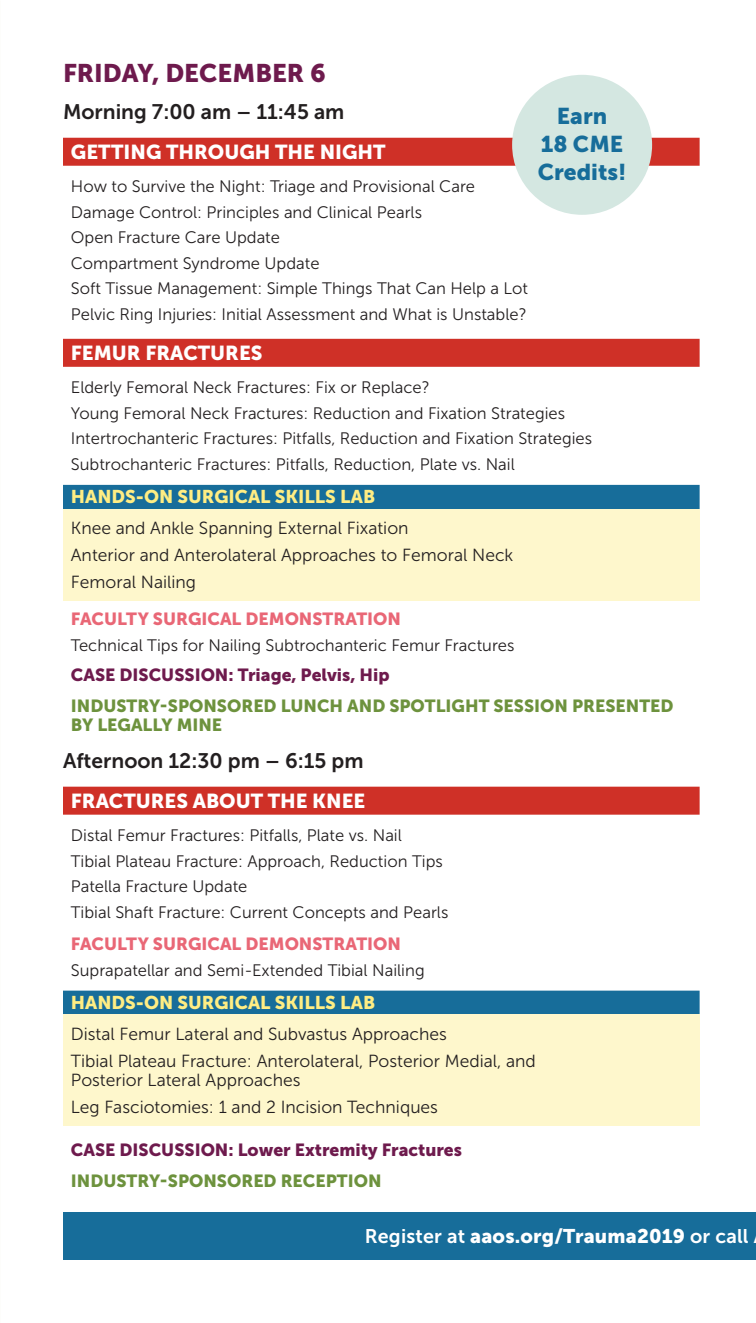
<style>
.page{position:relative;width:756px;height:1323px;background:#fff}
.page>*{position:absolute;margin:0;border:0;box-sizing:border-box;transform-origin:0 0}
.t1{font:25.38px "Museo Sans 900";color:#6e1a4d}
.t2{font:22.75px/28px "Museo Sans 900";color:#176d9a;text-align:center}
.t3{font:21px "Museo Sans 700";color:#231f20}
.t4{font:20.12px "Museo Sans 900";color:#fff}
.t5{font:19.6px "Museo Sans 900";letter-spacing:.01em;color:#fff}
.t6{font:18.38px "Museo Sans 900";color:#ffed83}
.t7{font:17.5px/27.1px "Museo Sans 300";color:#231f20}
.t8{font:17.5px/19.2px "Museo Sans 900";color:#6d923d}
.t9{font:17.5px "Museo Sans 900";color:#6e1a4d}
.t10{font:17.5px "Museo Sans 900";color:#e96776}
.t11{font:16.62px/25.6px "Museo Sans 300";color:#231f20}
.s1{font-family:"Museo Sans 700"}
</style>
<div class="page">
<div style="left:63px;top:1213px;width:693px;height:47px;background:#176d9a"></div>
<div style="left:63px;top:138px;width:637px;height:28px;background:#cf3027"></div>
<div style="left:63px;top:339px;width:637px;height:28px;background:#cf3027"></div>
<div style="left:63px;top:485px;width:637px;height:24px;background:#176d9a"></div>
<div style="left:63px;top:509px;width:637px;height:37px;background:#fef7cc"></div>
<div style="left:63px;top:536px;width:637px;height:37px;background:#fef7cc"></div>
<div style="left:63px;top:563px;width:637px;height:37px;background:#fef7cc"></div>
<div style="left:63px;top:787px;width:637px;height:28px;background:#cf3027"></div>
<div style="left:63px;top:991px;width:637px;height:24px;background:#176d9a"></div>
<div style="left:63px;top:1015px;width:637px;height:37px;background:#fef7cc"></div>
<div style="left:63px;top:1042px;width:637px;height:56px;background:#fef7cc"></div>
<div style="left:63px;top:1088px;width:637px;height:37px;background:#fef7cc"></div>
<div style="left:512px;top:75px;width:140px;height:140px;background:#d4e7e1;border-radius:50%"></div>
<h1 class="t1" style="left:63px;top:59px;width:264px">FRIDAY, DECEMBER 6</h1>
<p class="t3" style="left:63px;top:100px;width:283px">Morning 7:00 am – 11:45 am</p>
<p class="t4" style="left:71px;top:140px;width:316px">GETTING THROUGH THE NIGHT</p>
<p class="t11" style="left:71px;top:174px;width:459px">How to Survive the Night: Triage and Provisional Care Damage Control: Principles and Clinical Pearls<br>Open Fracture Care Update<br>Compartment Syndrome Update<br>Soft Tissue Management: Simple Things That Can Help a Lot Pelvic Ring Injuries: Initial Assessment and What is Unstable?</p>
<p class="t4" style="left:71px;top:341px;width:193px">FEMUR FRACTURES</p>
<p class="t11" style="left:71px;top:375px;width:523px">Elderly Femoral Neck Fractures: Fix or Replace?<br>Young Femoral Neck Fractures: Reduction and Fixation Strategies Intertrochanteric Fractures: Pitfalls, Reduction and Fixation Strategies Subtrochanteric Fractures: Pitfalls, Reduction, Plate vs. Nail</p>
<p class="t6" style="left:71px;top:486px;width:306px">HANDS-ON SURGICAL SKILLS LAB</p>
<p class="t7" style="left:71px;top:515px;width:444px">Knee and Ankle Spanning External Fixation<br>Anterior and Anterolateral Approaches to Femoral Neck<br>Femoral Nailing</p>
<p class="t10" style="left:71px;top:609px;width:332px">FACULTY SURGICAL DEMONSTRATION</p>
<p class="t11" style="left:71px;top:632px;width:445px">Technical Tips for Nailing Subtrochanteric Femur Fractures</p>
<p class="t9" style="left:71px;top:665px;width:320px">CASE DISCUSSION: Triage, Pelvis, Hip</p>
<p class="t8" style="left:71px;top:696px;width:604px">INDUSTRY-SPONSORED LUNCH AND SPOTLIGHT SESSION PRESENTED<br>BY LEGALLY MINE</p>
<p class="t3" style="left:63px;top:749px;width:302px">Afternoon 12:30 pm – 6:15 pm</p>
<p class="t4" style="left:71px;top:789px;width:296px">FRACTURES ABOUT THE KNEE</p>
<p class="t11" style="left:71px;top:823px;width:379px">Distal Femur Fractures: Pitfalls, Plate vs. Nail<br>Tibial Plateau Fracture: Approach, Reduction Tips Patella Fracture Update<br>Tibial Shaft Fracture: Current Concepts and Pearls</p>
<p class="t10" style="left:71px;top:934px;width:332px">FACULTY SURGICAL DEMONSTRATION</p>
<p class="t11" style="left:71px;top:957px;width:355px">Suprapatellar and Semi-Extended Tibial Nailing</p>
<p class="t6" style="left:71px;top:992px;width:306px">HANDS-ON SURGICAL SKILLS LAB</p>
<p class="t7" style="left:71px;top:1020px;width:467px">Distal Femur Lateral and Subvastus Approaches<br>Tibial Plateau Fracture: Anterolateral, Posterior Medial, and</p>
<p class="t7" style="left:71px;top:1067px;width:369px">Posterior Lateral Approaches<br>Leg Fasciotomies: 1 and 2 Incision Techniques</p>
<p class="t9" style="left:71px;top:1140px;width:393px">CASE DISCUSSION: Lower Extremity Fractures</p>
<p class="t8" style="left:71px;top:1171px;width:312px">INDUSTRY-SPONSORED RECEPTION</p>
<h2 class="t2" style="left:538px;top:102px;width:90px">Earn<br>18 CME<br>Credits!</h2>
<p class="t5" style="left:365px;top:1225px;width:385px"><span class="s1">Register at</span> aaos.org/Trauma2019 <span class="s1">or call</span></p>
</div>
